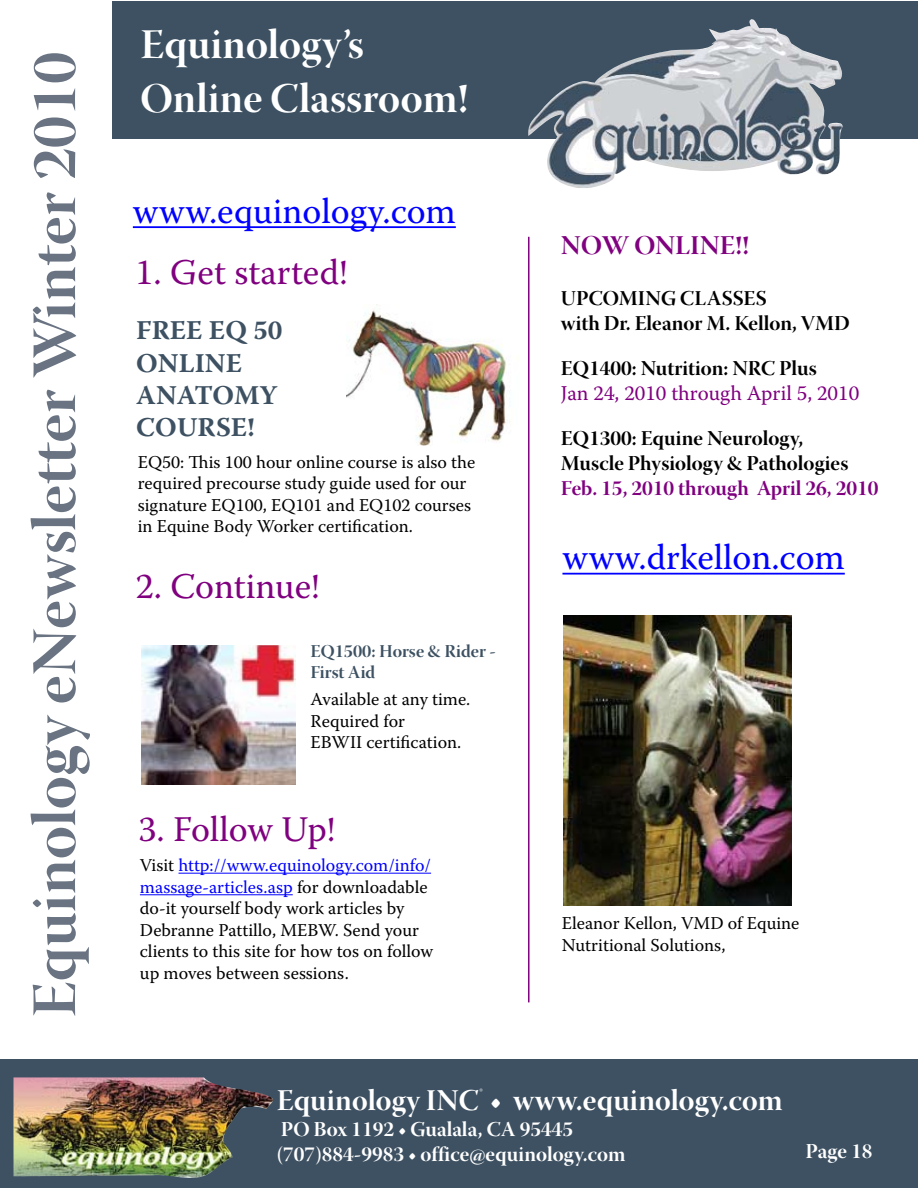
<style>
.page{position:relative;width:918px;height:1188px;background:#fff}
.page>*{position:absolute;margin:0;border:0;box-sizing:border-box;transform-origin:0 0}
.t1{font:63px "Warnock Pro Bold Disp";color:#697382}
.t2{font:42px/54px "Warnock Pro Bold Disp";letter-spacing:.005em;color:#fff}
.t3{font:36px "Warnock Pro";color:#800080}
.t4{font:36px "Warnock Pro";color:#00f}
.t5{font:30px "Warnock Pro Bold Disp";letter-spacing:.005em;color:#fff}
.t6{font:700 27px/32.4px "Warnock Pro";color:#3d5162}
.t7{font:27px "Warnock Pro Bold Disp";letter-spacing:.005em;color:#800080}
.t8{font:21px/25.2px "Warnock Pro Bold Disp";color:#000}
.t9{font:21px/25.2px "Warnock Pro Bold Disp";color:#fff}
.t10{font:21px "Warnock Pro Bold Disp";color:#800080}
.t11{font:21px "Warnock Pro";color:#800080}
.t12{font:18px/21.6px "Warnock Pro";color:#000}
.t13{font:18px/21.6px "Warnock Pro Bold Disp";color:#3d5162}
.s1{color:#00f}
</style>
<div class="page">
<div style="left:0;top:1060px;width:918px;height:128px;background:#3e5162"></div>
<img style="left:14px;top:1077px;width:259px;height:101px">
<div style="left:112px;top:2px;width:806px;height:137px;background:#3d5162"></div>
<hr style="left:562px;top:573px;width:283px;height:2px;background:#00f">
<img style="left:346px;top:310px;width:173px;height:135px">
<hr style="left:133px;top:226px;width:323px;height:2px;background:#00f">
<img style="left:141px;top:645px;width:155px;height:139px">
<hr style="left:179px;top:873px;width:252px;height:1px;background:#00f">
<hr style="left:140px;top:894px;width:153px;height:1px;background:#00f">
<img style="left:528px;top:19px;width:315px;height:169px">
<img style="left:564px;top:615px;width:228px;height:291px">
<hr style="left:528px;top:237px;width:2px;height:765px;background:#800080">
<h1 class="t1" style="left:16px;top:1017px;width:967px;rotate:-90deg">Equinology eNewsletter Winter 2010</h1>
<h2 class="t2" style="left:141px;top:16px;width:329px">Equinology’s<br>Online Classroom!</h2>
<h3 class="t4" style="left:133px;top:189px;width:324px">www.equinology.com</h3>
<h3 class="t3" style="left:135px;top:251px;width:214px">1. Get started!</h3>
<h3 class="t6" style="left:136px;top:314px;width:148px">FREE EQ 50<br>ONLINE<br>ANATOMY<br>COURSE!</h3>
<p class="t12" style="left:138px;top:451px;width:339px">EQ50: This 100 hour online course is also the required precourse study guide used for our signature EQ100, EQ101 and EQ102 courses in Equine Body Worker certification.</p>
<h3 class="t3" style="left:136px;top:564px;width:185px">2. Continue!</h3>
<p class="t13" style="left:311px;top:640px;width:187px">EQ1500: Horse &amp; Rider -<br>First Aid</p>
<p class="t12" style="left:311px;top:688px;width:161px">Available at any time.<br>Required for<br>EBWII certification.</p>
<h3 class="t3" style="left:138px;top:807px;width:198px">3. Follow Up!</h3>
<p class="t12" style="left:140px;top:854px;width:295px">Visit <span class="s1">http://www.equinology.com/info/ massage-articles.asp</span> for downloadable do-it yourself body work articles by Debranne Pattillo, MEBW. Send your clients to this site for how tos on follow up moves between sessions.</p>
<h3 class="t7" style="left:561px;top:229px;width:190px">NOW ONLINE!!</h3>
<p class="t8" style="left:561px;top:285px;width:290px">UPCOMING CLASSES<br>with Dr. Eleanor M. Kellon, VMD</p>
<p class="t8" style="left:561px;top:355px;width:257px">EQ1400: Nutrition: NRC Plus</p>
<p class="t11" style="left:561px;top:380px;width:300px">Jan 24, 2010 through April 5, 2010</p>
<p class="t8" style="left:561px;top:425px;width:289px">EQ1300: Equine Neurology,<br>Muscle Physiology &amp; Pathologies</p>
<p class="t10" style="left:561px;top:476px;width:319px">Feb. 15, 2010 through April 26, 2010</p>
<h3 class="t4" style="left:562px;top:536px;width:284px">www.drkellon.com</h3>
<p class="t12" style="left:562px;top:912px;width:239px">Eleanor Kellon, VMD of Equine<br>Nutritional Solutions,</p>
<h3 class="t5" style="left:277px;top:1082px;width:507px">Equinology INC<sup>®</sup> • www.equinology.com</h3>
<p class="t9" style="left:277px;top:1116px;width:350px">PO Box 1192 • Gualala, CA 95445 (707)884-9983 • office@equinology.com</p>
<p class="t9" style="left:806px;top:1138px;width:68px">Page 18</p>
</div>
